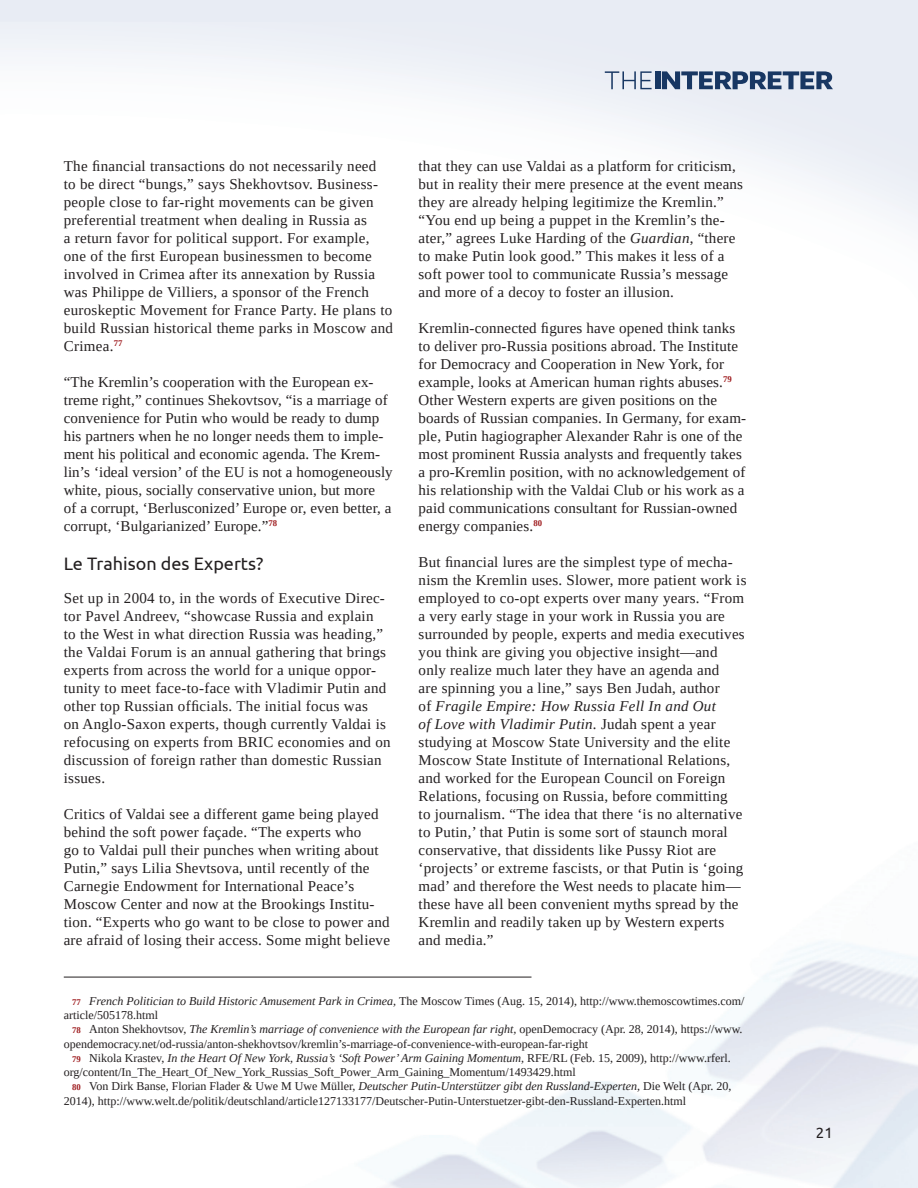
<style>
.page{position:relative;width:918px;height:1188px;background:#fff}
.page>*{position:absolute;margin:0;border:0;box-sizing:border-box;transform-origin:0 0}
.t1{font:18px "Ubuntu";color:#231f20}
.t2{font:15px/18px "Tinos";letter-spacing:.015em;color:#231f20}
.t3{font:15px "Ubuntu";color:#231f20}
.t4{font:12px/14.2px "Tinos";color:#231f20}
.s1{font-style:italic}
.s2{font-weight:700;font-size:8.7px;color:#9f1d20}
</style>
<div class="page">
<img style="left:0;top:0;width:918px;height:224px">
<svg style="left:605px;top:71px;width:47px;height:18px"></svg>
<div style="left:655px;top:71px;width:5px;height:18px;background:#183763"></div>
<svg style="left:662px;top:71px;width:171px;height:18px;background:#6b7f9c"></svg>
<hr style="left:64px;top:977px;width:467px;height:1px;background:#231f20">
<p class="t2" style="left:64px;top:157px;width:331px">The financial transactions do not necessarily need<br>to be direct “bungs,” says Shekhovtsov. Business&shy;people close to far-right movements can be given preferential treatment when dealing in Russia as<br>a return favor for political support. For example, one of the first European businessmen to become involved in Crimea after its annexation by Russia was Philippe de Villiers, a sponsor of the French euroskeptic Movement for France Party. He plans to build Russian historical theme parks in Moscow and Crimea.<sup>77</sup></p>
<p class="t2" style="left:64px;top:373px;width:331px">“The Kremlin’s cooperation with the European ex&shy;treme right,” continues Shekovtsov, “is a marriage of convenience for Putin who would be ready to dump his partners when he no longer needs them to imple&shy;ment his political and economic agenda. The Krem&shy;lin’s ‘ideal version’ of the EU is not a homogeneously white, pious, socially conservative union, but more<br>of a corrupt, ‘Berlusconized’ Europe or, even better, a corrupt, ‘Bulgarianized’ Europe.”<sup>78</sup></p>
<p class="t1" style="left:64px;top:553px;width:201px">Le Trahison des Experts?</p>
<p class="t2" style="left:64px;top:589px;width:328px">Set up in 2004 to, in the words of Executive Direc&shy;tor Pavel Andreev, “showcase Russia and explain<br>to the West in what direction Russia was heading,” the Valdai Forum is an annual gathering that brings experts from across the world for a unique oppor&shy;tunity to meet face-to-face with Vladimir Putin and other top Russian officials. The initial focus was<br>on Anglo-Saxon experts, though currently Valdai is refocusing on experts from BRIC economies and on discussion of foreign rather than domestic Russian issues.</p>
<p class="t2" style="left:64px;top:805px;width:328px">Critics of Valdai see a different game being played behind the soft power façade. “The experts who<br>go to Valdai pull their punches when writing about Putin,” says Lilia Shevtsova, until recently of the Carnegie Endowment for International Peace’s Moscow Center and now at the Brookings Institu&shy;tion. “Experts who go want to be close to power and are afraid of losing their access. Some might believe</p>
<p class="t2" style="left:419px;top:157px;width:326px">that they can use Valdai as a platform for criticism, but in reality their mere presence at the event means they are already helping legitimize the Kremlin.” “You end up being a puppet in the Kremlin’s the&shy;ater,” agrees Luke Harding of the <span class="s1">Guardian</span>, “there to make Putin look good.” This makes it less of a soft power tool to communicate Russia’s message and more of a decoy to foster an illusion.</p>
<p class="t2" style="left:419px;top:319px;width:329px">Kremlin-connected figures have opened think tanks to deliver pro-Russia positions abroad. The Institute for Democracy and Cooperation in New York, for example, looks at American human rights abuses.<sup>79<br></sup>Other Western experts are given positions on the boards of Russian companies. In Germany, for exam&shy;ple, Putin hagiographer Alexander Rahr is one of the most prominent Russia analysts and frequently takes a pro-Kremlin position, with no acknowledgement of his relationship with the Valdai Club or his work as a paid communications consultant for Russian-owned energy companies.<sup>80</sup></p>
<p class="t2" style="left:419px;top:553px;width:329px">But financial lures are the simplest type of mecha&shy;nism the Kremlin uses. Slower, more patient work is employed to co-opt experts over many years. “From a very early stage in your work in Russia you are surrounded by people, experts and media executives you think are giving you objective insight—and only realize much later they have an agenda and<br>are spinning you a line,” says Ben Judah, author<br>of <span class="s1">Fragile Empire: How Russia Fell In and Out<br>of Love with Vladimir Putin.</span> Judah spent a year studying at Moscow State University and the elite Moscow State Institute of International Relations, and worked for the European Council on Foreign Relations, focusing on Russia, before committing<br>to journalism. “The idea that there ‘is no alternative to Putin,’ that Putin is some sort of staunch moral conservative, that dissidents like Pussy Riot are ‘projects’ or extreme fascists, or that Putin is ‘going mad’ and therefore the West needs to placate him— these have all been convenient myths spread by the Kremlin and readily taken up by Western experts and media.”</p>
<p class="t4" style="left:64px;top:994px;width:682px;text-indent:9px"><span class="s2">77</span> <span class="s1">French Politician to Build Historic Amusement Park in Crimea,</span> The Moscow Times (Aug. 15, 2014), http://www.themoscowtimes.com/ article/505178.html</p>
<p class="t4" style="left:64px;top:1022px;width:680px;text-indent:9px"><span class="s2">78</span> Anton Shekhovtsov, <span class="s1">The Kremlin’s marriage of convenience with the European far right,</span> openDemocracy (Apr. 28, 2014), https://www. opendemocracy.net/od-russia/anton-shekhovtsov/kremlin’s-marriage-of-convenience-with-european-far-right</p>
<p class="t4" style="left:64px;top:1051px;width:669px;text-indent:9px"><span class="s2">79</span> Nikola Krastev, <span class="s1">In the Heart Of New York, Russia’s ‘Soft Power’ Arm Gaining Momentum,</span> RFE/RL (Feb. 15, 2009), http://www.rferl. org/content/In_The_Heart_Of_New_York_Russias_Soft_Power_Arm_Gaining_Momentum/1493429.html</p>
<p class="t4" style="left:64px;top:1079px;width:669px;text-indent:9px"><span class="s2">80</span> Von Dirk Banse, Florian Flader &amp; Uwe M Uwe Müller, <span class="s1">Deutscher Putin-Unterstützer gibt den Russland-Experten,</span> Die Welt (Apr. 20,<br>2014), http://www.welt.de/politik/deutschland/article127133177/Deutscher-Putin-Unterstuetzer-gibt-den-Russland-Experten.html</p>
<p class="t3" style="left:816px;top:1124px;width:18px">21</p>
</div>
